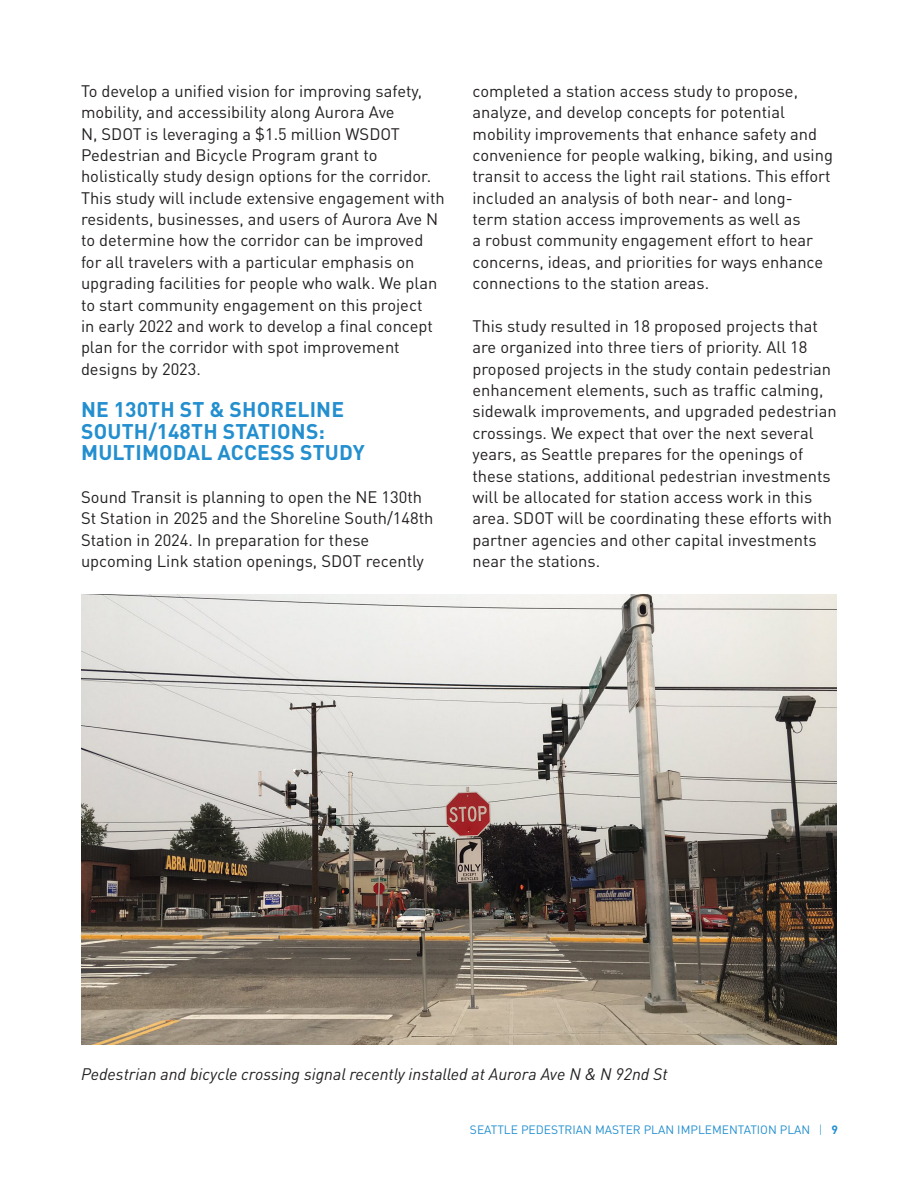
<style>
.page{position:relative;width:918px;height:1188px;background:#fff}
.page>*{position:absolute;margin:0;border:0;box-sizing:border-box;transform-origin:0 0}
.S1{font:700 21px/21.3px "DIN Pro";letter-spacing:.01em;color:#238fcf}
.T{font:16.5px/21.3px "DIN Pro";color:#231f20}
.T-2{font:italic 16.5px "DIN Pro";color:#231f20}
.t1{font:12px "DIN Pro";color:#238fcf}
.s1{font-weight:300}
.s2{font-weight:700}
</style>
<div class="page">
<img style="left:81px;top:594px;width:756px;height:451px">
<p class="T" style="left:81px;top:79px;width:365px">To develop a unified vision for improving safety, mobility, and accessibility along Aurora Ave<br>N, SDOT is leveraging a $1.5 million WSDOT Pedestrian and Bicycle Program grant to holistically study design options for the corridor.<br>This study will include extensive engagement with residents, businesses, and users of Aurora Ave N to determine how the corridor can be improved for all travelers with a particular emphasis on upgrading facilities for people who walk. We plan to start community engagement on this project<br>in early 2022 and work to develop a final concept plan for the corridor with spot improvement designs by 2023.</p>
<p class="S1" style="left:81px;top:397px;width:285px">NE 130TH ST &amp; SHORELINE<br>SOUTH/148TH STATIONS:<br>MULTIMODAL ACCESS STUDY</p>
<p class="T" style="left:81px;top:485px;width:354px">Sound Transit is planning to open the NE 130th St Station in 2025 and the Shoreline South/148th Station in 2024. In preparation for these upcoming Link station openings, SDOT recently</p>
<p class="T" style="left:472px;top:79px;width:362px">completed a station access study to propose, analyze, and develop concepts for potential mobility improvements that enhance safety and convenience for people walking, biking, and using transit to access the light rail stations. This effort included an analysis of both near- and long-<br>term station access improvements as well as<br>a robust community engagement effort to hear concerns, ideas, and priorities for ways enhance connections to the station areas.</p>
<p class="T" style="left:472px;top:314px;width:366px">This study resulted in 18 proposed projects that are organized into three tiers of priority. All 18 proposed projects in the study contain pedestrian enhancement elements, such as traffic calming, sidewalk improvements, and upgraded pedestrian crossings. We expect that over the next several years, as Seattle prepares for the openings of these stations, additional pedestrian investments will be allocated for station access work in this area. SDOT will be coordinating these efforts with partner agencies and other capital investments near the stations.</p>
<p class="T-2" style="left:81px;top:1061px;width:588px">Pedestrian and bicycle crossing signal recently installed at Aurora Ave N &amp; N 92nd St</p>
<p class="t1" style="left:470px;top:1120px;width:370px">SEATTLE PEDESTRIAN MASTER PLAN IMPLEMENTATION PLAN <span class="s1">|</span> <span class="s2">9</span></p>
</div>
